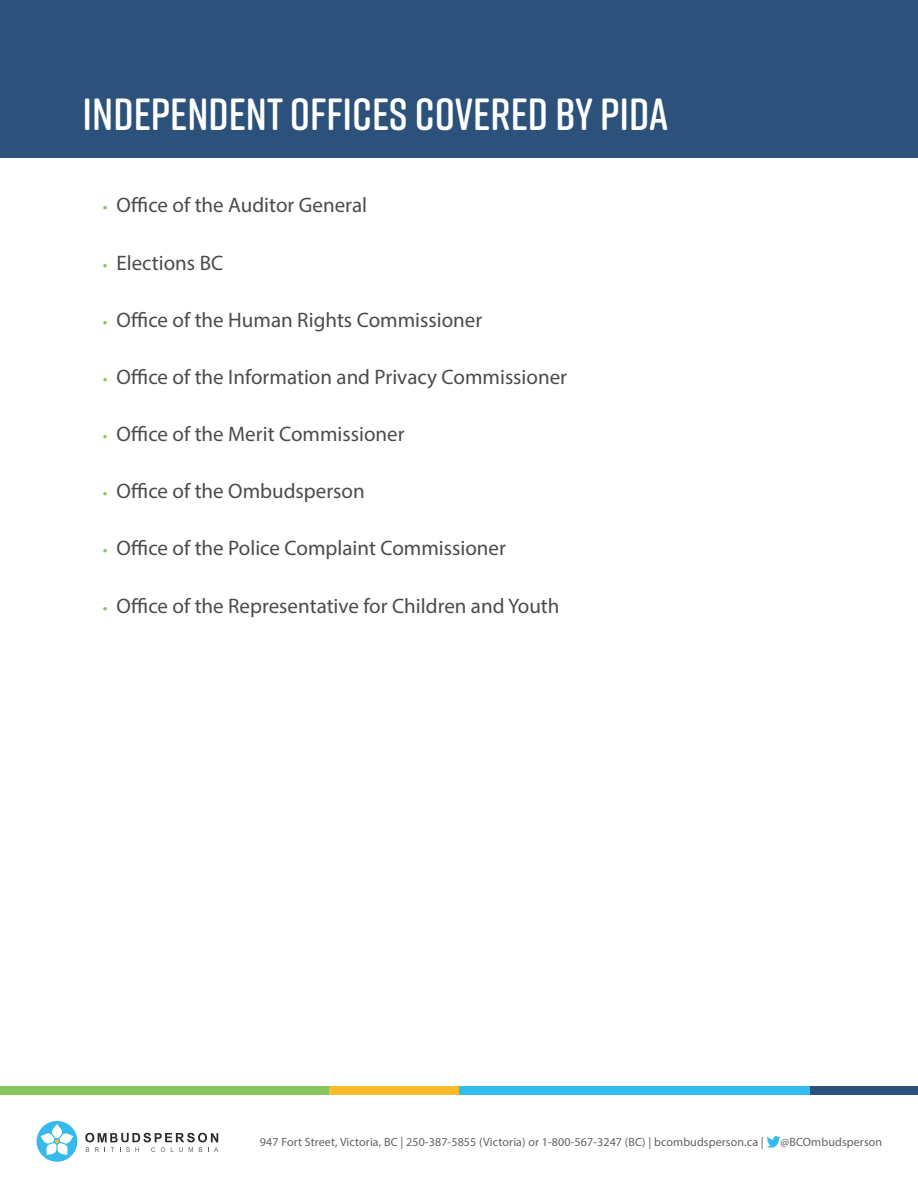
<style>
.page{position:relative;width:918px;height:1188px;background:#fff}
.page>*{position:absolute;margin:0;border:0;box-sizing:border-box;transform-origin:0 0}
.t1{font:600 45px "Rift Soft";color:#fff}
.t2{font:21px "Myriad Pro";color:#4b4b4c}
.t3{font:12px "Myriad Pro";letter-spacing:.01em;color:#606162}
.s1{font-size:16.5px;color:#87c65d}
</style>
<div class="page">
<div style="left:0;top:0;width:918px;height:158px;background:#2c517b"></div>
<div style="left:0;top:1086px;width:329px;height:9px;background:#87c65d"></div>
<div style="left:329px;top:1086px;width:130px;height:9px;background:#fabb2b"></div>
<div style="left:809px;top:1086px;width:109px;height:9px;background:#2c517b"></div>
<div style="left:459px;top:1086px;width:351px;height:9px;background:#32bbed"></div>
<svg style="left:767px;top:1136px;width:13px;height:12px"></svg>
<svg style="left:85px;top:1133px;width:133px;height:19px"></svg>
<div style="left:37px;top:1121px;width:40px;height:41px;background:#36baec;border-radius:50%"></div>
<svg style="left:41px;top:1124px;width:32px;height:31px"></svg>
<h1 class="t1" style="left:83px;top:82px;width:587px">INDEPENDENT OFFICES COVERED BY PIDA</h1>
<p class="t2" style="left:103px;top:192px;width:266px"><span class="s1">•</span> Office of the Auditor General</p>
<p class="t2" style="left:103px;top:250px;width:122px"><span class="s1">•</span> Elections BC</p>
<p class="t2" style="left:103px;top:307px;width:381px"><span class="s1">•</span> Office of the Human Rights Commissioner</p>
<p class="t2" style="left:103px;top:364px;width:466px"><span class="s1">•</span> Office of the Information and Privacy Commissioner</p>
<p class="t2" style="left:103px;top:421px;width:303px"><span class="s1">•</span> Office of the Merit Commissioner</p>
<p class="t2" style="left:103px;top:478px;width:263px"><span class="s1">•</span> Office of the Ombudsperson</p>
<p class="t2" style="left:103px;top:535px;width:405px"><span class="s1">•</span> Office of the Police Complaint Commissioner</p>
<p class="t2" style="left:103px;top:593px;width:458px"><span class="s1">•</span> Office of the Representative for Children and Youth</p>
<p class="t3" style="left:260px;top:1135px;width:505px">947 Fort Street, Victoria, BC | 250-387-5855 (Victoria) or 1-800-567-3247 (BC) | bcombudsperson.ca |</p>
<p class="t3" style="left:781px;top:1135px;width:103px">@BCOmbudsperson</p>
</div>
